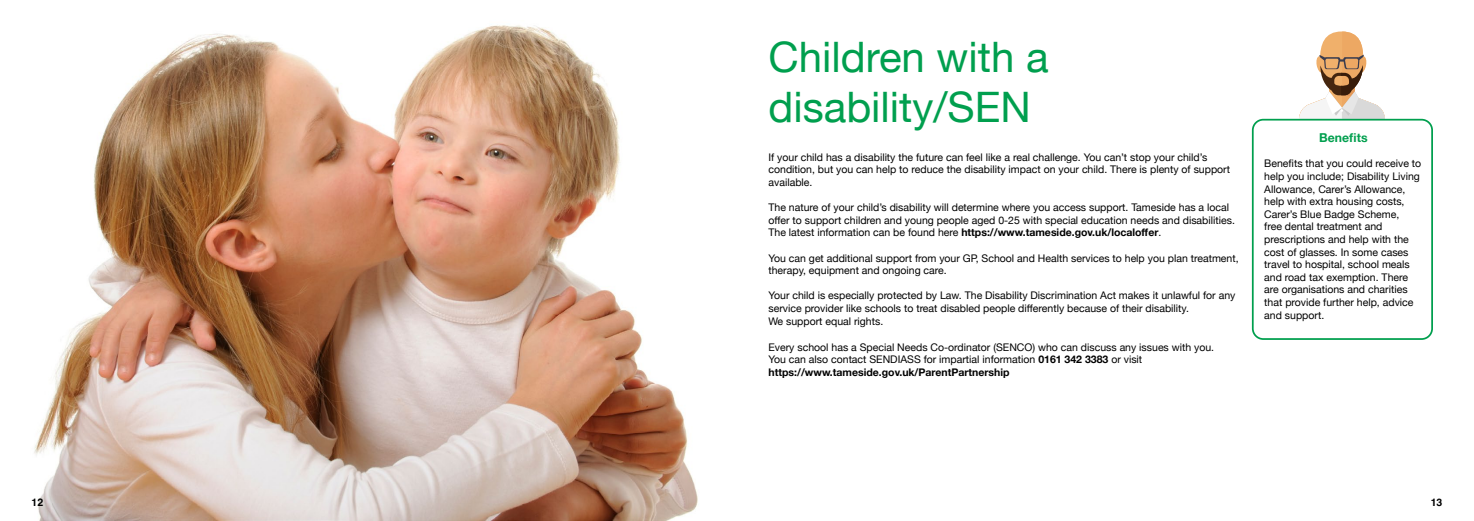
<style>
.page{position:relative;width:1474px;height:521px;background:#fff}
.page>*{position:absolute;margin:0;border:0;box-sizing:border-box;transform-origin:0 0}
.t1{font:42px/50.4px "Helvetica Neue";color:#009f4e}
.t2{font:700 12.25px "Helvetica Neue";color:#009f4e}
.t3{font:10.5px/12.6px "Helvetica Neue";color:#000}
.t4{font:700 10.5px "Helvetica";color:#000}
.s1{font-weight:700}
</style>
<div class="page">
<img style="left:34px;top:25px;width:664px;height:496px">
<svg style="left:1293px;top:32px;width:98px;height:87px"></svg>
<div style="left:1251px;top:119px;width:181px;height:221px;border:2px solid #009f4e;border-radius:10px"></div>
<h1 class="t1" style="left:768px;top:34px;width:282px">Children with a disability/SEN</h1>
<p class="t3" style="left:768px;top:151px;width:463px">If your child has a disability the future can feel like a real challenge. You can’t stop your child’s condition, but you can help to reduce the disability impact on your child. There is plenty of support available.</p>
<p class="t3" style="left:768px;top:202px;width:468px">The nature of your child’s disability will determine where you access support. Tameside has a local offer to support children and young people aged 0-25 with special education needs and disabilities.<br>The latest information can be found here <span class="s1">https://www.tameside.gov.uk/localoffer</span>.</p>
<p class="t3" style="left:768px;top:252px;width:471px">You can get additional support from your GP, School and Health services to help you plan treatment, therapy, equipment and ongoing care.</p>
<p class="t3" style="left:768px;top:290px;width:468px">Your child is especially protected by Law. The Disability Discrimination Act makes it unlawful for any service provider like schools to treat disabled people differently because of their disability.<br>We support equal rights.</p>
<p class="t3" style="left:768px;top:341px;width:447px">Every school has a Special Needs Co-ordinator (SENCO) who can discuss any issues with you.<br>You can also contact SENDIASS for impartial information <span class="s1">0161 342 3383</span> or visit <span class="s1">https://www.tameside.gov.uk/ParentPartnership</span></p>
<p class="t2" style="left:1319px;top:128px;width:50px">Benefits</p>
<p class="t3" style="left:1264px;top:158px;width:158px">Benefits that you could receive to help you include; Disability Living<br>Allowance, Carer’s Allowance, help with extra housing costs,<br>Carer’s Blue Badge Scheme,<br>free dental treatment and prescriptions and help with the cost of glasses. In some cases travel to hospital, school meals and road tax exemption. There are organisations and charities that provide further help, advice and support.</p>
<p class="t4" style="left:32px;top:496px;width:13px">12</p>
<p class="t4" style="left:1430px;top:496px;width:13px">13</p>
</div>
